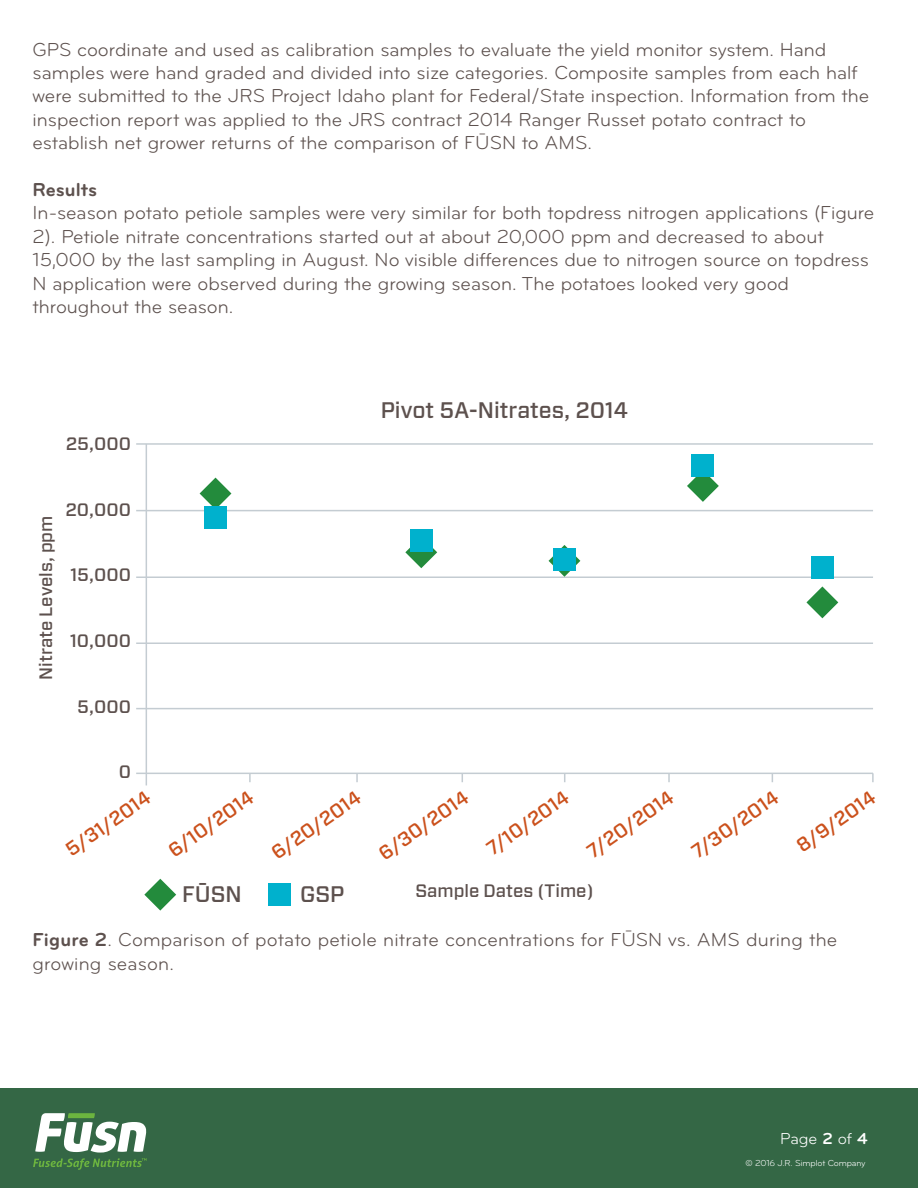
<style>
.page{position:relative;width:918px;height:1188px;background:#fff}
.page>*{position:absolute;margin:0;border:0;box-sizing:border-box;transform-origin:0 0}
.t1{font:500 22.5px "Forza";color:#5d514e}
.t2{font:19.5px/23.4px "Bryant Pro";color:#5d514e}
.t3{font:500 19.5px "Forza";color:#cb511c}
.t4{font:700 19.5px "Bryant Pro";color:#5d514e}
.t5{font:500 18px "Forza";color:#5d514e}
.t6{font:16.5px "Bryant Pro";color:#fff}
.t7{font:9px "Bryant Pro";letter-spacing:-.015em;color:#fff}
.s1{font-weight:700}
</style>
<div class="page">
<div style="left:0;top:1088px;width:918px;height:100px;background:#346745"></div>
<svg style="left:33px;top:1113px;width:114px;height:57px"></svg>
<hr style="left:136px;top:443px;width:737px;height:2px;background:#c4ccd2">
<hr style="left:136px;top:510px;width:737px;height:1px;background:#c4ccd2">
<hr style="left:136px;top:576px;width:737px;height:2px;background:#c4ccd2">
<hr style="left:136px;top:642px;width:737px;height:2px;background:#c4ccd2">
<hr style="left:136px;top:708px;width:737px;height:1px;background:#c4ccd2">
<hr style="left:146px;top:444px;width:1px;height:341px;background:#c4ccd2">
<svg style="left:249px;top:774px;width:2px;height:8px"></svg>
<svg style="left:356px;top:774px;width:2px;height:8px"></svg>
<svg style="left:668px;top:774px;width:2px;height:8px"></svg>
<svg style="left:872px;top:773px;width:2px;height:9px"></svg>
<hr style="left:136px;top:773px;width:737px;height:1px;background:#c4ccd2">
<div style="left:268px;top:883px;width:23px;height:23px;background:#00b1cd"></div>
<svg style="left:144px;top:879px;width:32px;height:32px"></svg>
<svg style="left:405px;top:536px;width:32px;height:32px"></svg>
<svg style="left:200px;top:478px;width:31px;height:28px"></svg>
<div style="left:204px;top:506px;width:23px;height:22px;background:#00b1cd"></div>
<div style="left:410px;top:530px;width:22px;height:22px;background:#00b1cd"></div>
<svg style="left:549px;top:545px;width:31px;height:32px"></svg>
<div style="left:553px;top:549px;width:23px;height:22px;background:#00b1cd"></div>
<svg style="left:687px;top:470px;width:32px;height:32px"></svg>
<div style="left:692px;top:454px;width:22px;height:23px;background:#00b1cd"></div>
<svg style="left:806px;top:586px;width:32px;height:32px"></svg>
<div style="left:811px;top:556px;width:23px;height:22px;background:#00b1cd"></div>
<p class="t2" style="left:33px;top:38px;width:838px">GPS coordinate and used as calibration samples to evaluate the yield monitor system. Hand samples were hand graded and divided into size categories. Composite samples from each half were submitted to the JRS Project Idaho plant for Federal/State inspection. Information from the inspection report was applied to the JRS contract 2014 Ranger Russet potato contract to establish net grower returns of the comparison of FŪSN to AMS.</p>
<p class="t4" style="left:33px;top:177px;width:66px">Results</p>
<p class="t2" style="left:33px;top:201px;width:843px">In-season potato petiole samples were very similar for both topdress nitrogen applications (Figure 2). Petiole nitrate concentrations started out at about 20,000 ppm and decreased to about 15,000 by the last sampling in August. No visible differences due to nitrogen source on topdress N application were observed during the growing season. The potatoes looked very good throughout the season.</p>
<p class="t5" style="left:66px;top:431px;width:67px">25,000</p>
<p class="t1" style="left:381px;top:395px;width:249px">Pivot 5A-Nitrates, 2014</p>
<p class="t5" style="left:34px;top:680px;width:166px;rotate:-90deg">Nitrate Levels, ppm</p>
<p class="t5" style="left:66px;top:498px;width:67px">20,000</p>
<p class="t5" style="left:70px;top:563px;width:62px">15,000</p>
<p class="t5" style="left:70px;top:629px;width:62px">10,000</p>
<p class="t5" style="left:77px;top:695px;width:55px">5,000</p>
<p class="t5" style="left:119px;top:760px;width:14px">0</p>
<p class="t3" style="left:60px;top:841px;width:100px;rotate:-35deg">5/31/2014</p>
<p class="t3" style="left:163px;top:841px;width:101px;rotate:-35deg">6/10/2014</p>
<p class="t3" style="left:266px;top:844px;width:106px;rotate:-35deg">6/20/2014</p>
<p class="t3" style="left:373px;top:845px;width:106px;rotate:-35deg">6/30/2014</p>
<p class="t3" style="left:481px;top:840px;width:98px;rotate:-35deg">7/10/2014</p>
<p class="t3" style="left:582px;top:842px;width:102px;rotate:-35deg">7/20/2014</p>
<p class="t3" style="left:686px;top:843px;width:103px;rotate:-35deg">7/30/2014</p>
<p class="t3" style="left:791px;top:837px;width:93px;rotate:-35deg">8/9/2014</p>
<p class="t1" style="left:182px;top:879px;width:61px">FŪSN</p>
<p class="t1" style="left:300px;top:879px;width:46px">GSP</p>
<p class="t5" style="left:415px;top:879px;width:180px">Sample Dates (Time)</p>
<p class="t2" style="left:33px;top:928px;width:806px"><span class="s1">Figure 2</span>. Comparison of potato petiole nitrate concentrations for FŪSN vs. AMS during the growing season.</p>
<p class="t6" style="left:780px;top:1129px;width:89px">Page <span class="s1">2</span> of <span class="s1">4</span></p>
<p class="t7" style="left:745px;top:1158px;width:121px">© 2016 J.R. Simplot Company</p>
</div>
